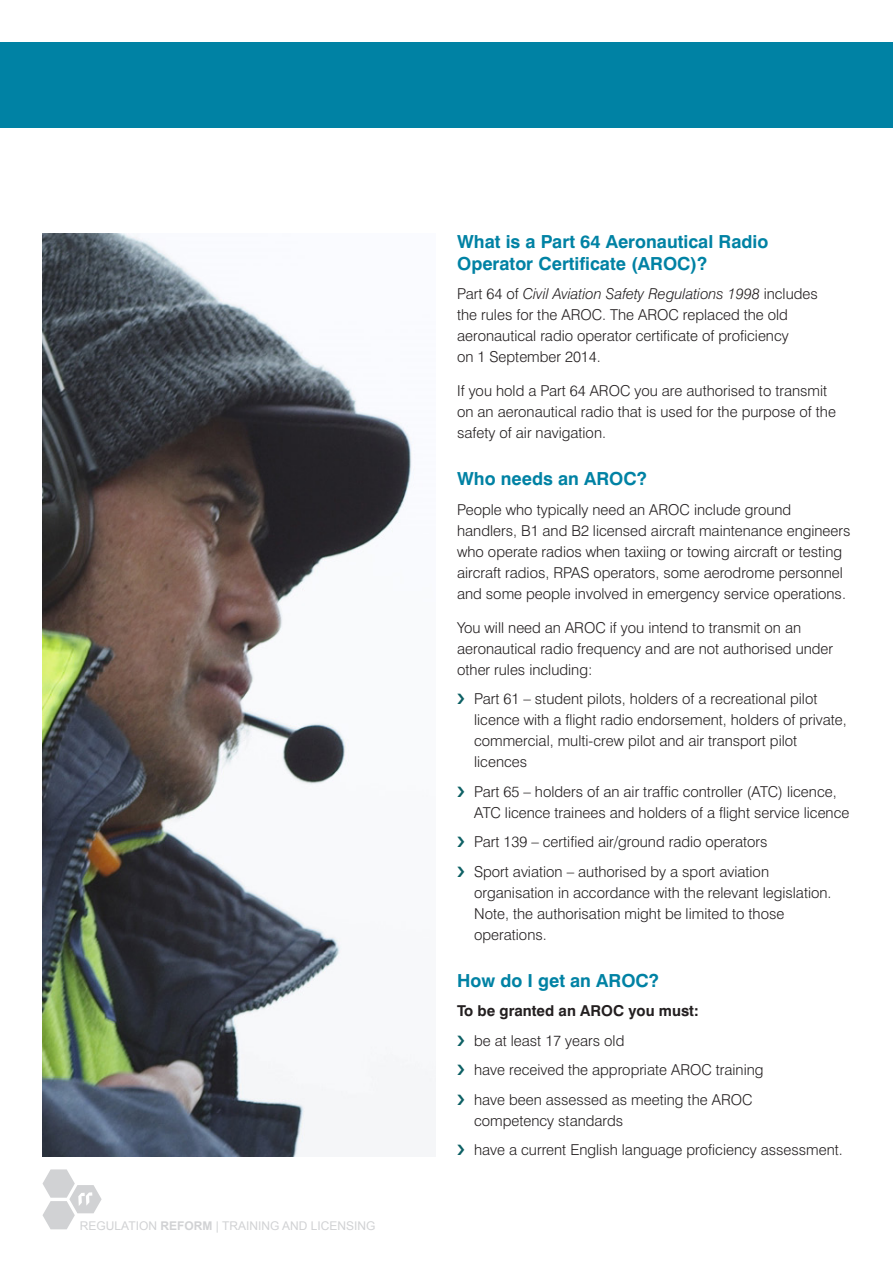
<style>
.page{position:relative;width:893px;height:1263px;background:#fff}
.page>*{position:absolute;margin:0;border:0;box-sizing:border-box;transform-origin:0 0}
.t1{font:700 18px/21.6px "Swiss 721 BT";color:#0082a4}
.t2{font:300 15px/21px "Swiss 721 BT";color:#231f20}
.t3{font:700 15px "Swiss 721 BT";color:#231f20}
.t4{font:12px "Arial";color:#d1d2d4}
.s1{font-weight:700}
.s2{font-style:italic}
</style>
<div class="page">
<div style="left:0;top:43px;width:893px;height:85px;background:#0082a4"></div>
<svg style="left:43px;top:1169px;width:59px;height:60px"></svg>
<img style="left:43px;top:234px;width:393px;height:923px">
<p class="t4" style="left:80px;top:1217px;width:297px">REGULATION <span class="s1">REFORM</span> | TRAINING AND LICENSING</p>
<p class="t1" style="left:457px;top:231px;width:313px">What is a Part 64 Aeronautical Radio<br>Operator Certificate (AROC)?</p>
<p class="t2" style="left:457px;top:283px;width:362px">Part 64 of <span class="s2">Civil Aviation Safety Regulations 1998</span> includes the rules for the AROC. The AROC replaced the old aeronautical radio operator certificate of proficiency<br>on 1 September 2014.</p>
<p class="t2" style="left:457px;top:380px;width:380px">If you hold a Part 64 AROC you are authorised to transmit on an aeronautical radio that is used for the purpose of the safety of air navigation.</p>
<p class="t1" style="left:457px;top:468px;width:191px">Who needs an AROC?</p>
<p class="t2" style="left:457px;top:499px;width:395px">People who typically need an AROC include ground handlers, B1 and B2 licensed aircraft maintenance engineers who operate radios when taxiing or towing aircraft or testing aircraft radios, RPAS operators, some aerodrome personnel and some people involved in emergency service operations.</p>
<p class="t2" style="left:457px;top:617px;width:377px">You will need an AROC if you intend to transmit on an aeronautical radio frequency and are not authorised under other rules including:</p>
<p class="t2" style="left:474px;top:688px;width:374px">Part 61 – student pilots, holders of a recreational pilot licence with a flight radio endorsement, holders of private, commercial, multi-crew pilot and air transport pilot licences</p>
<p class="t2" style="left:474px;top:781px;width:377px">Part 65 – holders of an air traffic controller (ATC) licence,<br>ATC licence trainees and holders of a flight service licence</p>
<p class="t2" style="left:474px;top:827px;width:296px;line-height:29.5px">Part 139 – certified air/ground radio operators<br>Sport aviation – authorised by a sport aviation</p>
<p class="t2" style="left:474px;top:882px;width:359px">organisation in accordance with the relevant legislation.<br>Note, the authorisation might be limited to those operations.</p>
<p class="t1" style="left:457px;top:969px;width:203px">How do I get an AROC?</p>
<p class="t3" style="left:457px;top:1002px;width:243px">To be granted an AROC you must:</p>
<p class="t2" style="left:474px;top:1025px;width:291px;line-height:29.5px">be at least 17 years old<br>have received the appropriate AROC training have been assessed as meeting the AROC</p>
<p class="t2" style="left:474px;top:1105px;width:370px;line-height:29.5px">competency standards<br>have a current English language proficiency assessment.</p>
</div>
